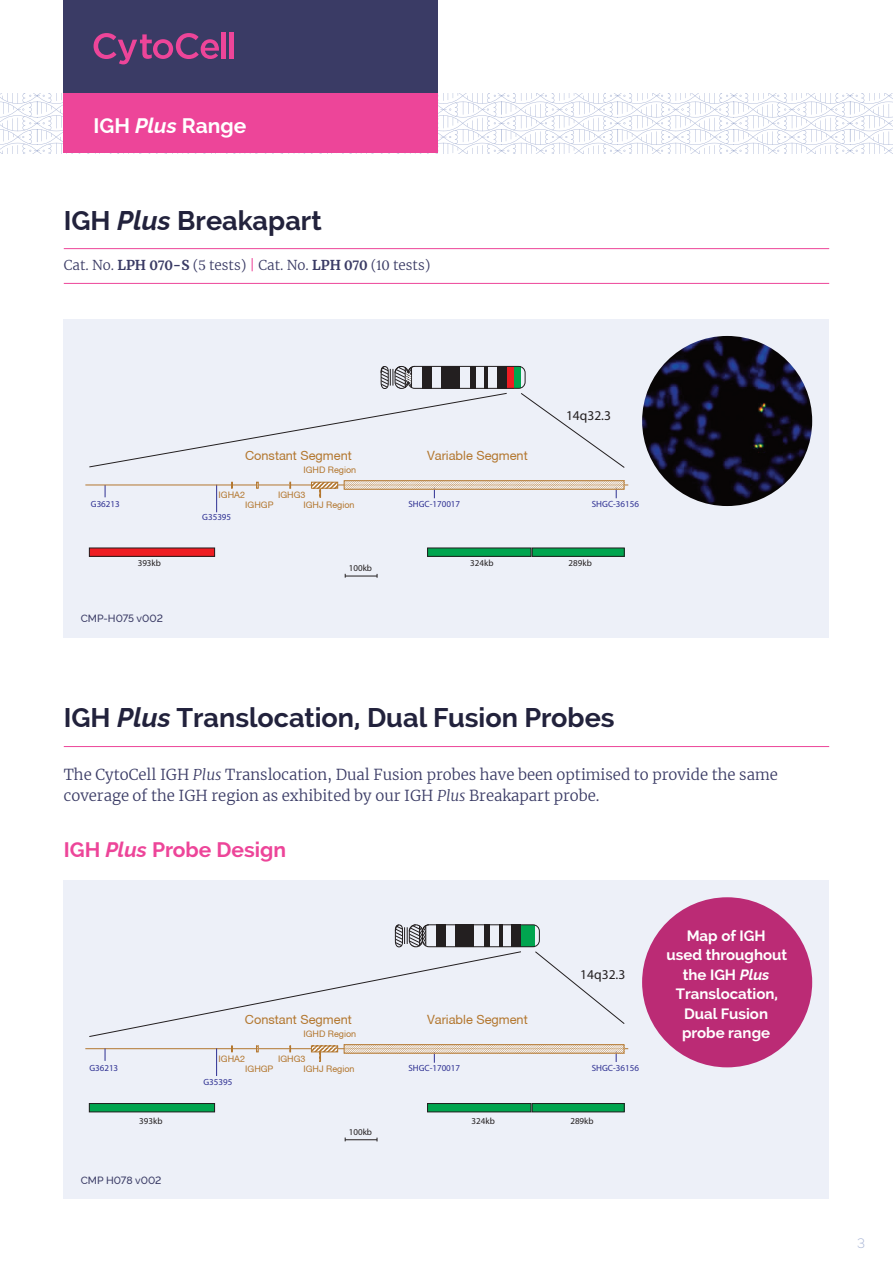
<style>
.page{position:relative;width:893px;height:1263px;background:#fff}
.page>*{position:absolute;margin:0;border:0;box-sizing:border-box;transform-origin:0 0}
.t1{font:27px "OGT Raleway Bold";color:#22223c}
.t2{font:21px "OGT Raleway Bold";color:#ed4599}
.t3{font:21px "OGT Raleway Bold";color:#fff}
.t4{font:15px/21px "OGT Merriweather Light";color:#3a3b65}
.t5{font:15px/19.5px "OGT Raleway Bold";color:#fff;text-align:center}
.t6{font:13.5px "OGT Merriweather Light";color:#3a3b65}
.t7{font:13.5px "Myriad";color:#231f20}
.t8{font:13.5px "OGT Raleway Light";color:#aab7d7}
.t9{font:12.75px "Helvetica Neue CE";color:#b3772f}
.t10{font:10.5px "OGT Raleway Medium";color:#3a3b65}
.t11{font:9px "Helvetica Neue CE";color:#b3772f}
.t12{font:9px "Myriad";color:#2e3092}
.t13{font:9px "Myriad";color:#231f20}
.s1{font-style:italic}
.s2{font-family:"OGT Merriweather Bold"}
.s3{color:#ed4599}
.s4{font-family:"OGT Merriweather Light Italic"}
</style>
<div class="page">
<svg style="left:0;top:94px;width:893px;height:59px"></svg>
<div style="left:64px;top:0;width:374px;height:94px;background:#3a3b65"></div>
<div style="left:64px;top:94px;width:374px;height:59px;background:#ed4599"></div>
<svg style="left:94px;top:33px;width:125px;height:31px"></svg>
<div style="left:221px;top:32px;width:5px;height:27px;background:#ed4599"></div>
<hr style="left:230px;top:32px;width:4px;height:27px;background:#ed4599">
<hr style="left:64px;top:248px;width:765px;height:1px;background:#ed4599">
<hr style="left:64px;top:283px;width:765px;height:1px;background:#ed4599">
<div style="left:64px;top:319px;width:765px;height:319px;background:#edf0f8"></div>
<svg style="left:216px;top:486px;width:1px;height:26px"></svg>
<hr style="left:85px;top:485px;width:543px;height:1px;background:#b3772f">
<div style="left:513px;top:367px;width:7px;height:21px;background:#00a54f"></div>
<div style="left:506px;top:367px;width:7px;height:21px;background:#ee1d23"></div>
<div style="left:506px;top:366px;width:8px;height:23px;border:1px solid #ee1d23"></div>
<svg style="left:521px;top:393px;width:104px;height:75px"></svg>
<div style="left:408px;top:366px;width:117px;height:23px;border:1px solid #231f20;border-radius:6px"></div>
<svg style="left:89px;top:366px;width:419px;height:102px"></svg>
<div style="left:89px;top:548px;width:126px;height:8px;background:#ee1d23"></div>
<div style="left:89px;top:548px;width:126px;height:9px;border:1px solid #231f20"></div>
<div style="left:428px;top:548px;width:103px;height:8px;background:#00a54f"></div>
<div style="left:427px;top:548px;width:104px;height:9px;border:1px solid #231f20"></div>
<svg style="left:346px;top:482px;width:276px;height:5px"></svg>
<div style="left:344px;top:480px;width:280px;height:9px;border:1px solid #b3772f"></div>
<svg style="left:313px;top:484px;width:23px;height:2px"></svg>
<div style="left:311px;top:482px;width:27px;height:6px;border:1px solid #b3772f"></div>
<hr style="left:345px;top:576px;width:32px;height:1px;background:#231f20">
<div style="left:532px;top:548px;width:92px;height:8px;background:#00a54f"></div>
<div style="left:532px;top:548px;width:93px;height:9px;border:1px solid #231f20"></div>
<img style="left:642px;top:336px;width:170px;height:170px;border-radius:85px">
<hr style="left:64px;top:746px;width:765px;height:1px;background:#ed4599">
<div style="left:64px;top:880px;width:765px;height:319px;background:#edf0f8"></div>
<div style="left:642px;top:897px;width:170px;height:170px;background:#bb2b75;border-radius:50%"></div>
<div style="left:527px;top:925px;width:8px;height:21px;background:#00a54f"></div>
<div style="left:521px;top:925px;width:7px;height:21px;background:#00a54f"></div>
<div style="left:89px;top:1103px;width:126px;height:9px;background:#00a54f"></div>
<div style="left:89px;top:1103px;width:126px;height:9px;border:1px solid #231f20"></div>
<div style="left:428px;top:1103px;width:103px;height:9px;background:#00a54f"></div>
<div style="left:427px;top:1103px;width:104px;height:9px;border:1px solid #231f20"></div>
<svg style="left:535px;top:951px;width:90px;height:73px"></svg>
<hr style="left:85px;top:1048px;width:543px;height:1px;background:#b3772f">
<svg style="left:105px;top:1048px;width:1px;height:13px"></svg>
<div style="left:422px;top:924px;width:118px;height:23px;border:1px solid #231f20;border-radius:6px"></div>
<svg style="left:89px;top:924px;width:433px;height:113px"></svg>
<svg style="left:346px;top:1046px;width:276px;height:5px"></svg>
<div style="left:344px;top:1044px;width:280px;height:9px;border:1px solid #b3772f"></div>
<svg style="left:216px;top:1048px;width:1px;height:28px"></svg>
<svg style="left:313px;top:1048px;width:23px;height:2px"></svg>
<div style="left:311px;top:1046px;width:27px;height:6px;border:1px solid #b3772f"></div>
<hr style="left:345px;top:1139px;width:32px;height:1px;background:#231f20">
<div style="left:532px;top:1103px;width:92px;height:9px;background:#00a54f"></div>
<div style="left:532px;top:1103px;width:93px;height:9px;border:1px solid #231f20"></div>
<h2 class="t3" style="left:94px;top:114px;width:154px">IGH <span class="s1">Plus</span> Range</h2>
<h1 class="t1" style="left:64px;top:205px;width:259px">IGH <span class="s1">Plus</span> Breakapart</h1>
<p class="t6" style="left:64px;top:256px;width:368px">Cat. No. <span class="s2">LPH 070-S</span> (5 tests) <span class="s3">|</span> Cat. No. <span class="s2">LPH 070</span> (10 tests)</p>
<p class="t9" style="left:245px;top:448px;width:108px">Constant Segment</p>
<p class="t11" style="left:303px;top:465px;width:54px">IGHD Region</p>
<p class="t9" style="left:427px;top:448px;width:102px">Variable Segment</p>
<p class="t7" style="left:566px;top:409px;width:47px">14q32.3</p>
<p class="t11" style="left:219px;top:490px;width:28px">IGHA2</p>
<p class="t11" style="left:278px;top:490px;width:29px">IGHG3</p>
<p class="t11" style="left:245px;top:499px;width:30px">IGHGP</p>
<p class="t12" style="left:91px;top:500px;width:30px">G36213</p>
<p class="t12" style="left:408px;top:500px;width:53px">SHGC-170017</p>
<p class="t12" style="left:592px;top:500px;width:49px">SHGC-36156</p>
<p class="t11" style="left:303px;top:499px;width:53px">IGHJ Region</p>
<p class="t12" style="left:202px;top:512px;width:30px">G35395</p>
<p class="t13" style="left:138px;top:559px;width:25px">393kb</p>
<p class="t13" style="left:470px;top:559px;width:25px">324kb</p>
<p class="t13" style="left:349px;top:564px;width:25px">100kb</p>
<p class="t10" style="left:81px;top:612px;width:84px">CMP-H075 v002</p>
<p class="t13" style="left:569px;top:559px;width:25px">289kb</p>
<h1 class="t1" style="left:64px;top:702px;width:552px">IGH <span class="s1">Plus</span> Translocation, Dual Fusion Probes</h1>
<p class="t4" style="left:64px;top:763px;width:716px">The CytoCell IGH <span class="s4">Plus</span> Translocation, Dual Fusion probes have been optimised to provide the same coverage of the IGH region as exhibited by our IGH <span class="s4">Plus</span> Breakapart probe.</p>
<h2 class="t2" style="left:64px;top:838px;width:224px">IGH <span class="s1">Plus</span> Probe Design</h2>
<p class="t12" style="left:89px;top:1064px;width:30px">G36213</p>
<p class="t13" style="left:139px;top:1116px;width:25px">393kb</p>
<p class="t10" style="left:81px;top:1174px;width:82px">CMP H078 v002</p>
<p class="t9" style="left:245px;top:1012px;width:108px">Constant Segment</p>
<p class="t11" style="left:303px;top:1028px;width:54px">IGHD Region</p>
<p class="t11" style="left:303px;top:1063px;width:53px">IGHJ Region</p>
<p class="t11" style="left:219px;top:1053px;width:28px">IGHA2</p>
<p class="t11" style="left:278px;top:1053px;width:29px">IGHG3</p>
<p class="t11" style="left:245px;top:1063px;width:30px">IGHGP</p>
<p class="t12" style="left:203px;top:1078px;width:30px">G35395</p>
<p class="t13" style="left:349px;top:1128px;width:25px">100kb</p>
<p class="t9" style="left:427px;top:1011px;width:102px">Variable Segment</p>
<p class="t7" style="left:580px;top:967px;width:47px">14q32.3</p>
<p class="t12" style="left:408px;top:1063px;width:53px">SHGC-170017</p>
<p class="t12" style="left:592px;top:1063px;width:49px">SHGC-36156</p>
<p class="t13" style="left:472px;top:1116px;width:25px">324kb</p>
<p class="t13" style="left:570px;top:1116px;width:25px">289kb</p>
<p class="t5" style="left:666px;top:926px;width:122px">Map of IGH<br>used throughout the IGH <span class="s1">Plus<br></span>Translocation,<br>Dual Fusion probe range</p>
<p class="t8" style="left:857px;top:1235px;width:9px">3</p>
</div>
